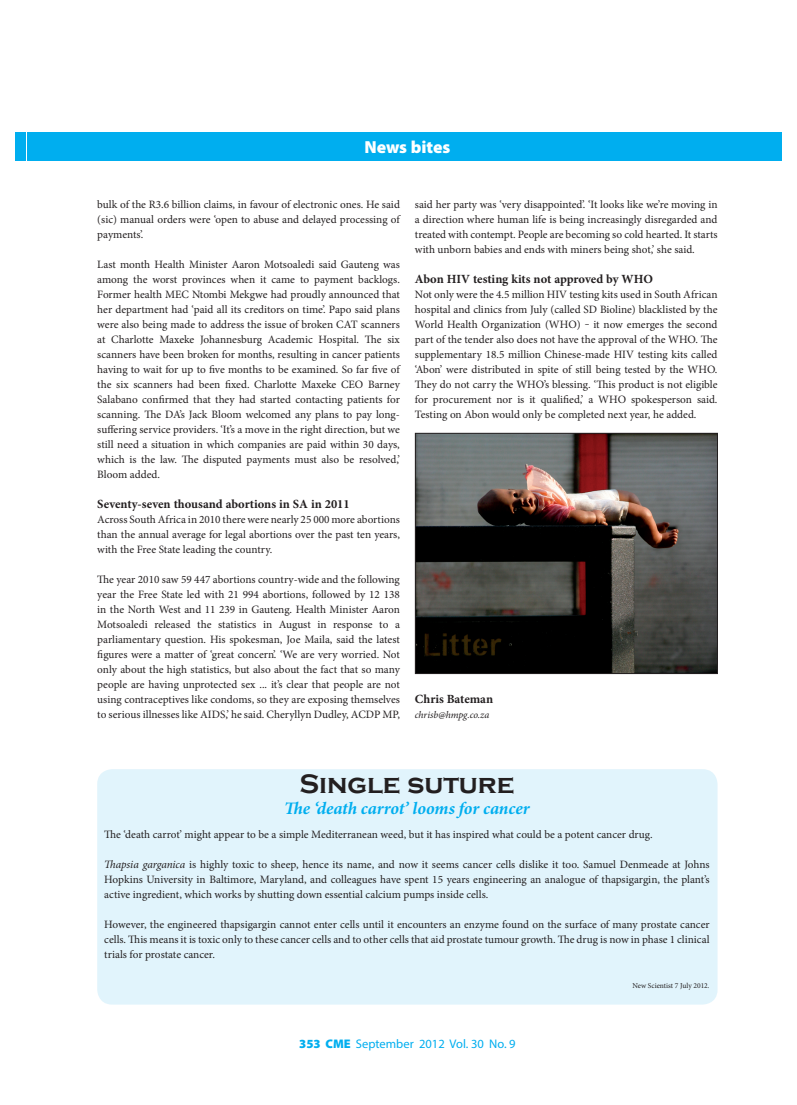
<style>
.page{position:relative;width:797px;height:1105px;background:#fff}
.page>*{position:absolute;margin:0;border:0;box-sizing:border-box;transform-origin:0 0}
.t1{font:700 27.5px "Copperplate Gothic";color:#231f20}
.t2{font:italic 700 17.5px "Minion Pro";letter-spacing:-.005em;color:#00aeef}
.t3{font:900 17.5px "Myriad Pro";letter-spacing:-.005em;color:#fff}
.t4{font:700 12.5px "Minion Pro";color:#231f20}
.t5{font:12.5px "Myriad Pro";color:#00aeef}
.t6{font:11.25px/15px "Minion Pro";color:#231f20;text-align:justify}
.t7{font:italic 10px "Minion Pro";letter-spacing:-.005em;color:#231f20}
.t8{font:7.5px "Minion Pro";color:#231f20}
.s1{font-style:italic}
.s2{font-weight:900}
</style>
<div class="page">
<div style="left:27px;top:133px;width:754px;height:28px;background:#00aeef"></div>
<div style="left:16px;top:132px;width:10px;height:29px;background:#00aeef"></div>
<img style="left:417px;top:435px;width:298px;height:237px">
<div style="left:415px;top:433px;width:302px;height:241px;border:1px solid #231f20"></div>
<div style="left:97px;top:769px;width:620px;height:235px;background:#e1f4fc;border-radius:15px"></div>
<h2 class="t3" style="left:364px;top:135px;width:87px">News bites</h2>
<p class="t6" style="left:97px;top:197px;width:304px">bulk of the R3.6 billion claims, in favour of electronic ones. He said (sic) manual orders were ‘open to abuse and delayed processing of payments’.</p>
<p class="t6" style="left:97px;top:257px;width:304px">Last month Health Minister Aaron Motsoaledi said Gauteng was among the worst provinces when it came to payment backlogs.<br>Former health MEC Ntombi Mekgwe had proudly announced that her department had ‘paid all its creditors on time’. Papo said plans were also being made to address the issue of broken CAT scanners at Charlotte Maxeke Johannesburg Academic Hospital. The six scanners have been broken for months, resulting in cancer patients having to wait for up to five months to be examined. So far five of the six scanners had been fixed. Charlotte Maxeke CEO Barney Salabano confirmed that they had started contacting patients for scanning. The DA’s Jack Bloom welcomed any plans to pay long&shy;suffering service providers. ‘It’s a move in the right direction, but we still need a situation in which companies are paid within 30 days, which is the law. The disputed payments must also be resolved,’ Bloom added.</p>
<p class="t4" style="left:97px;top:495px;width:254px">Seventy-seven thousand abortions in SA in 2011</p>
<p class="t6" style="left:97px;top:512px;width:304px">Across South Africa in 2010 there were nearly 25 000 more abortions than the annual average for legal abortions over the past ten years, with the Free State leading the country.</p>
<p class="t6" style="left:97px;top:572px;width:304px">The year 2010 saw 59 447 abortions country-wide and the following year the Free State led with 21 994 abortions, followed by 12 138 in the North West and 11 239 in Gauteng. Health Minister Aaron Motsoaledi released the statistics in August in response to a parliamentary question. His spokesman, Joe Maila, said the latest figures were a matter of ‘great concern’. ‘We are very worried. Not only about the high statistics, but also about the fact that so many people are having unprotected sex ... it’s clear that people are not using contraceptives like condoms, so they are exposing themselves to serious illnesses like AIDS,’ he said. Cheryllyn Dudley, ACDP MP,</p>
<p class="t6" style="left:415px;top:196px;width:304px">said her party was ‘very disappointed’. ‘It looks like we’re moving in a direction where human life is being increasingly disregarded and treated with contempt. People are becoming so cold hearted. It starts with unborn babies and ends with miners being shot,’ she said.</p>
<p class="t4" style="left:415px;top:270px;width:240px">Abon HIV testing kits not approved by WHO</p>
<p class="t6" style="left:415px;top:287px;width:304px">Not only were the 4.5 million HIV testing kits used in South African hospital and clinics from July (called SD Bioline) blacklisted by the World Health Organization (WHO) ‒ it now emerges the second part of the tender also does not have the approval of the WHO. The supplementary 18.5 million Chinese-made HIV testing kits called ‘Abon’ were distributed in spite of still being tested by the WHO.<br>They do not carry the WHO’s blessing. ‘This product is not eligible for procurement nor is it qualified,’ a WHO spokesperson said.<br>Testing on Abon would only be completed next year, he added.</p>
<p class="t4" style="left:415px;top:690px;width:80px">Chris Bateman</p>
<p class="t7" style="left:415px;top:708px;width:76px">chrisb@hmpg.co.za</p>
<h1 class="t1" style="left:299px;top:769px;width:217px">Single suture</h1>
<h2 class="t2" style="left:284px;top:796px;width:247px">The ‘death carrot’ looms for cancer</h2>
<p class="t6" style="left:104px;top:827px;width:550px">The ‘death carrot’ might appear to be a simple Mediterranean weed, but it has inspired what could be a potent cancer drug.</p>
<p class="t6" style="left:104px;top:857px;width:607px"><span class="s1">Thapsia garganica</span> is highly toxic to sheep, hence its name, and now it seems cancer cells dislike it too. Samuel Denmeade at Johns Hopkins University in Baltimore, Maryland, and colleagues have spent 15 years engineering an analogue of thapsigargin, the plant’s active ingredient, which works by shutting down essential calcium pumps inside cells.</p>
<p class="t6" style="left:104px;top:917px;width:607px">However, the engineered thapsigargin cannot enter cells until it encounters an enzyme found on the surface of many prostate cancer cells. This means it is toxic only to these cancer cells and to other cells that aid prostate tumour growth. The drug is now in phase 1 clinical trials for prostate cancer.</p>
<p class="t8" style="left:632px;top:980px;width:79px">New Scientist 7 July 2012.</p>
<p class="t5" style="left:299px;top:1036px;width:218px"><span class="s2">353 CME</span> September 2012 Vol. 30 No. 9</p>
</div>
